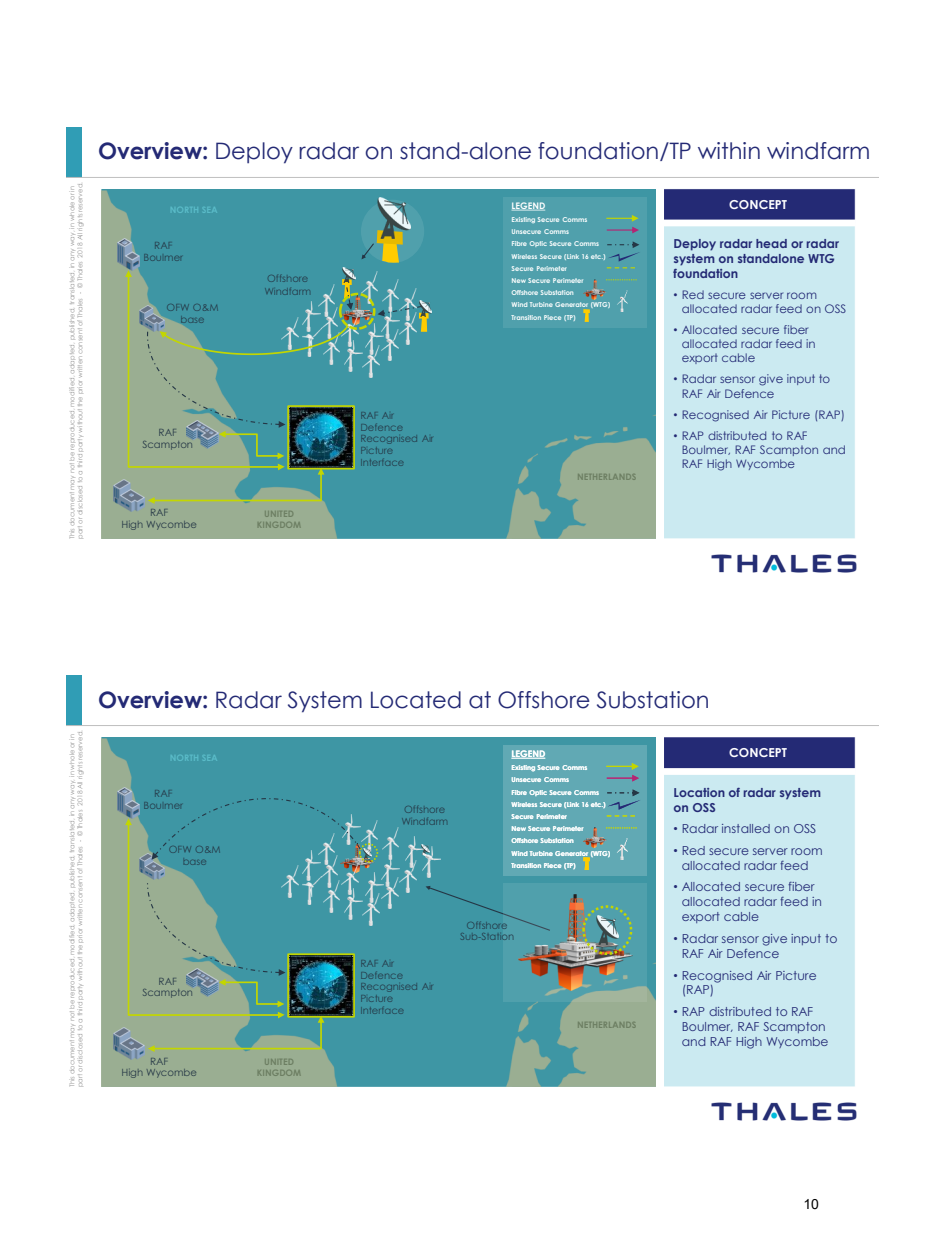
<style>
.page{position:relative;width:945px;height:1260px;background:#fff}
.page>*{position:absolute;margin:0;border:0;box-sizing:border-box;transform-origin:0 0}
.t1{font:22.75px "Century Gothic";color:#242a75}
.t2{font:14px "Arial";color:#000}
.t3{font:12.42px/14.9px "Century Gothic";color:#242a75}
.t4{font:700 12.42px/14.9px "Century Gothic";color:#242a75}
.t5{font:700 12.42px "Century Gothic";color:#fff}
.t6{font:11.72px/14.3px "Century Gothic";letter-spacing:-.005em;color:#242a75}
.t7{font:10.15px/11.7px "Century Gothic";letter-spacing:-.005em;color:#253746;text-align:center}
.t8{font:700 9.1px/10.8px "Century Gothic";color:#6d7f63;text-align:center}
.t9{font:700 9.1px "Century Gothic";color:#5abbc8}
.t10{font:700 9.1px "Century Gothic";color:#fff}
.t11{font:6.65px/8px "Century Gothic";letter-spacing:.005em;color:#969696}
.t12{font:700 6.65px/12.2px "Century Gothic";letter-spacing:-.005em;color:#fff}
.s1{font-weight:700}
.s2{font-family:"Arial"}
</style>
<div class="page">
<div style="left:66px;top:127px;width:16px;height:50px;background:#309db5"></div>
<hr style="left:66px;top:177px;width:813px;height:1px;background:#bfbfbf">
<img style="left:711px;top:554px;width:146px;height:19px">
<div style="left:661px;top:189px;width:194px;height:34px;background:#242a75"></div>
<div style="left:661px;top:223px;width:194px;height:316px;background:#cbeaf1"></div>
<div style="left:657px;top:220px;width:199px;height:6px;background:#fff"></div>
<div style="left:657px;top:188px;width:7px;height:351px;background:#fff"></div>
<img style="left:101px;top:189px;width:555px;height:350px">
<img style="left:353px;top:297px;width:22px;height:27px">
<img style="left:353px;top:315px;width:5px;height:26px">
<img style="left:365px;top:324px;width:17px;height:30px">
<img style="left:382px;top:338px;width:16px;height:23px">
<img style="left:353px;top:341px;width:10px;height:30px">
<img style="left:363px;top:346px;width:16px;height:31px">
<img style="left:382px;top:332px;width:18px;height:6px">
<img style="left:400px;top:332px;width:16px;height:13px">
<img style="left:400px;top:288px;width:16px;height:18px">
<img style="left:361px;top:272px;width:17px;height:32px">
<img style="left:382px;top:279px;width:17px;height:27px">
<div style="left:504px;top:197px;width:143px;height:131px;background:#50a0ac"></div>
<svg style="left:511px;top:210px;width:34px;height:1px"></svg>
<svg style="left:606px;top:215px;width:33px;height:18px"></svg>
<img style="left:617px;top:290px;width:11px;height:21px">
<img style="left:583px;top:279px;width:23px;height:20px">
<svg style="left:583px;top:309px;width:7px;height:13px"></svg>
<svg style="left:607px;top:241px;width:33px;height:27px"></svg>
<svg style="left:606px;top:279px;width:31px;height:1px"></svg>
<img style="left:117px;top:239px;width:23px;height:31px">
<img style="left:113px;top:480px;width:32px;height:31px">
<div style="left:287px;top:405px;width:68px;height:65px;border:2px solid #c3d600"></div>
<img style="left:343px;top:267px;width:12px;height:16px">
<img style="left:420px;top:301px;width:12px;height:15px">
<div style="left:339px;top:293px;width:36px;height:37px;border:3px dashed #c3d600;border-radius:50%"></div>
<svg style="left:377px;top:306px;width:52px;height:26px"></svg>
<svg style="left:125px;top:270px;width:228px;height:234px;background:#639b93"></svg>
<div style="left:361px;top:200px;width:63px;height:63px;background:#50a0ac;border-radius:50%"></div>
<img style="left:378px;top:197px;width:32px;height:34px">
<svg style="left:362px;top:230px;width:41px;height:33px"></svg>
<div style="left:66px;top:675px;width:16px;height:51px;background:#309db5"></div>
<hr style="left:66px;top:725px;width:813px;height:1px;background:#bfbfbf">
<img style="left:711px;top:1102px;width:146px;height:19px">
<img style="left:101px;top:737px;width:555px;height:350px">
<img style="left:423px;top:846px;width:18px;height:31px">
<img style="left:117px;top:787px;width:23px;height:31px">
<img style="left:113px;top:1028px;width:32px;height:31px">
<img style="left:371px;top:852px;width:4px;height:20px">
<img style="left:371px;top:872px;width:11px;height:30px">
<img style="left:382px;top:886px;width:16px;height:23px">
<img style="left:371px;top:894px;width:8px;height:31px">
<img style="left:382px;top:856px;width:18px;height:30px">
<img style="left:400px;top:861px;width:16px;height:32px">
<img style="left:371px;top:820px;width:7px;height:32px">
<img style="left:382px;top:828px;width:17px;height:31px">
<img style="left:406px;top:837px;width:17px;height:30px">
<div style="left:426px;top:886px;width:78px;height:45px;background:#3e96a4"></div>
<div style="left:504px;top:883px;width:143px;height:119px;background:#fff;opacity:.1"></div>
<img style="left:518px;top:894px;width:114px;height:97px">
<svg style="left:595px;top:942px;width:19px;height:4px"></svg>
<img style="left:597px;top:916px;width:22px;height:28px">
<div style="left:661px;top:737px;width:194px;height:35px;background:#242a75"></div>
<div style="left:661px;top:771px;width:194px;height:316px;background:#cbeaf1"></div>
<div style="left:657px;top:768px;width:199px;height:7px;background:#fff"></div>
<div style="left:657px;top:736px;width:7px;height:351px;background:#fff"></div>
<div style="left:359px;top:843px;width:19px;height:20px;border:2px dashed #c3d600;border-radius:50%"></div>
<div style="left:504px;top:745px;width:143px;height:131px;background:#61a9b4"></div>
<svg style="left:511px;top:758px;width:34px;height:1px"></svg>
<svg style="left:606px;top:763px;width:33px;height:19px"></svg>
<img style="left:617px;top:838px;width:11px;height:21px">
<img style="left:583px;top:828px;width:23px;height:19px">
<svg style="left:583px;top:857px;width:7px;height:13px"></svg>
<svg style="left:607px;top:789px;width:33px;height:28px"></svg>
<svg style="left:606px;top:827px;width:31px;height:1px"></svg>
<svg style="left:125px;top:798px;width:246px;height:254px;background:#5f9b95"></svg>
<div style="left:582px;top:905px;width:50px;height:50px;border:3px dashed #c3d600;border-radius:50%"></div>
<p class="t11" style="left:68px;top:539px;width:359px;rotate:-90deg">This document may not be reproduced, modified, adapted, published, translated, in any way, in whole or in part or disclosed to a third party without the prior written consent of Thales - © Thales 2018 All rights reserved.</p>
<h2 class="t1" style="left:98px;top:137px;width:774px"><span class="s1">Overview:</span> Deploy radar on stand-alone foundation/TP within windfarm</h2>
<p class="t5" style="left:729px;top:196px;width:59px">CONCEPT</p>
<p class="t4" style="left:674px;top:236px;width:167px">Deploy radar head or radar system on standalone WTG foundation</p>
<p class="t6" style="left:682px;top:287px;width:166px;text-indent:-8px"><span class="s2">•</span> Red secure server room allocated radar feed on OSS</p>
<p class="t6" style="left:682px;top:322px;width:135px;text-indent:-8px"><span class="s2">•</span> Allocated secure fiber allocated radar feed in export cable</p>
<p class="t6" style="left:682px;top:372px;width:150px;text-indent:-8px"><span class="s2">•</span> Radar sensor give input to<br>RAF Air Defence</p>
<p class="t6" style="left:674px;top:407px;width:173px"><span class="s2">•</span> Recognised Air Picture (RAP)</p>
<p class="t6" style="left:682px;top:428px;width:166px;text-indent:-8px"><span class="s2">•</span> RAP distributed to RAF<br>Boulmer, RAF Scampton and<br>RAF High Wycombe</p>
<h1 class="t10" style="left:512px;top:200px;width:35px">LEGEND</h1>
<h1 class="t12" style="left:512px;top:213px;width:100px">Existing Secure Comms<br>Unsecure Comms<br>Fibre Optic Secure Comms<br>Wireless Secure (Link 16 etc.)<br>Secure Perimeter<br>New Secure Perimeter<br>Offshore Substation<br>Wind Turbine Generator (WTG)<br>Transition Piece (TP)</h1>
<p class="t9" style="left:170px;top:204px;width:50px">NORTH SEA</p>
<p class="t7" style="left:144px;top:239px;width:41px">RAF<br>Boulmer</p>
<p class="t7" style="left:264px;top:272px;width:48px;line-height:12.2px;text-align:left">Offshore<br>Windfarm</p>
<p class="t7" style="left:167px;top:301px;width:54px">OFW O&amp;M base</p>
<p class="t7" style="left:360px;top:409px;width:75px;text-align:left">RAF Air<br>Defence<br>Recognised Air<br>Picture<br>Interface</p>
<p class="t7" style="left:142px;top:426px;width:52px">RAF<br>Scampton</p>
<p class="t7" style="left:122px;top:507px;width:77px">RAF<br>High Wycombe</p>
<p class="t8" style="left:257px;top:508px;width:46px">UNITED<br>KINGDOM</p>
<p class="t8" style="left:577px;top:470px;width:61px">NETHERLANDS</p>
<p class="t11" style="left:68px;top:1087px;width:359px;rotate:-90deg">This document may not be reproduced, modified, adapted, published, translated, in any way, in whole or in part or disclosed to a third party without the prior written consent of Thales - © Thales 2018 All rights reserved.</p>
<h2 class="t1" style="left:98px;top:685px;width:613px"><span class="s1">Overview:</span> Radar System Located at Offshore Substation</h2>
<p class="t9" style="left:170px;top:752px;width:50px">NORTH SEA</p>
<p class="t7" style="left:144px;top:787px;width:41px">RAF<br>Boulmer</p>
<p class="t7" style="left:169px;top:843px;width:54px">OFW O&amp;M base</p>
<p class="t7" style="left:142px;top:975px;width:52px">RAF<br>Scampton</p>
<p class="t7" style="left:122px;top:1055px;width:77px">RAF<br>High Wycombe</p>
<p class="t8" style="left:257px;top:1056px;width:46px">UNITED<br>KINGDOM</p>
<p class="t7" style="left:401px;top:803px;width:48px;line-height:12.2px;text-align:left">Offshore<br>Windfarm</p>
<h1 class="t10" style="left:512px;top:748px;width:35px">LEGEND</h1>
<h1 class="t12" style="left:512px;top:762px;width:100px">Existing Secure Comms<br>Unsecure Comms<br>Fibre Optic Secure Comms<br>Wireless Secure (Link 16 etc.)<br>Secure Perimeter<br>New Secure Perimeter<br>Offshore Substation<br>Wind Turbine Generator (WTG)<br>Transition Piece (TP)</h1>
<p class="t7" style="left:360px;top:957px;width:75px;text-align:left">RAF Air<br>Defence<br>Recognised Air<br>Picture<br>Interface</p>
<p class="t7" style="left:460px;top:919px;width:56px">Offshore<br>Sub-Station</p>
<p class="t8" style="left:577px;top:1019px;width:61px">NETHERLANDS</p>
<p class="t5" style="left:729px;top:745px;width:59px">CONCEPT</p>
<p class="t4" style="left:674px;top:784px;width:149px">Location of radar system on OSS</p>
<p class="t3" style="left:674px;top:821px;width:144px"><span class="s2">•</span> Radar installed on OSS</p>
<p class="t3" style="left:674px;top:842px;width:151px;text-align:center"><span class="s2">•</span> Red secure server room allocated radar feed</p>
<p class="t3" style="left:682px;top:879px;width:142px;text-indent:-8px"><span class="s2">•</span> Allocated secure fiber allocated radar feed in export cable</p>
<p class="t3" style="left:682px;top:930px;width:157px;text-indent:-8px"><span class="s2">•</span> Radar sensor give input to<br>RAF Air Defence</p>
<p class="t3" style="left:682px;top:967px;width:137px;text-indent:-8px"><span class="s2">•</span> Recognised Air Picture (RAP)</p>
<p class="t3" style="left:682px;top:1004px;width:148px;text-indent:-8px"><span class="s2">•</span> RAP distributed to RAF<br>Boulmer, RAF Scampton and RAF High Wycombe</p>
<h2 class="t2" style="left:803px;top:1195px;width:17px">10</h2>
</div>
